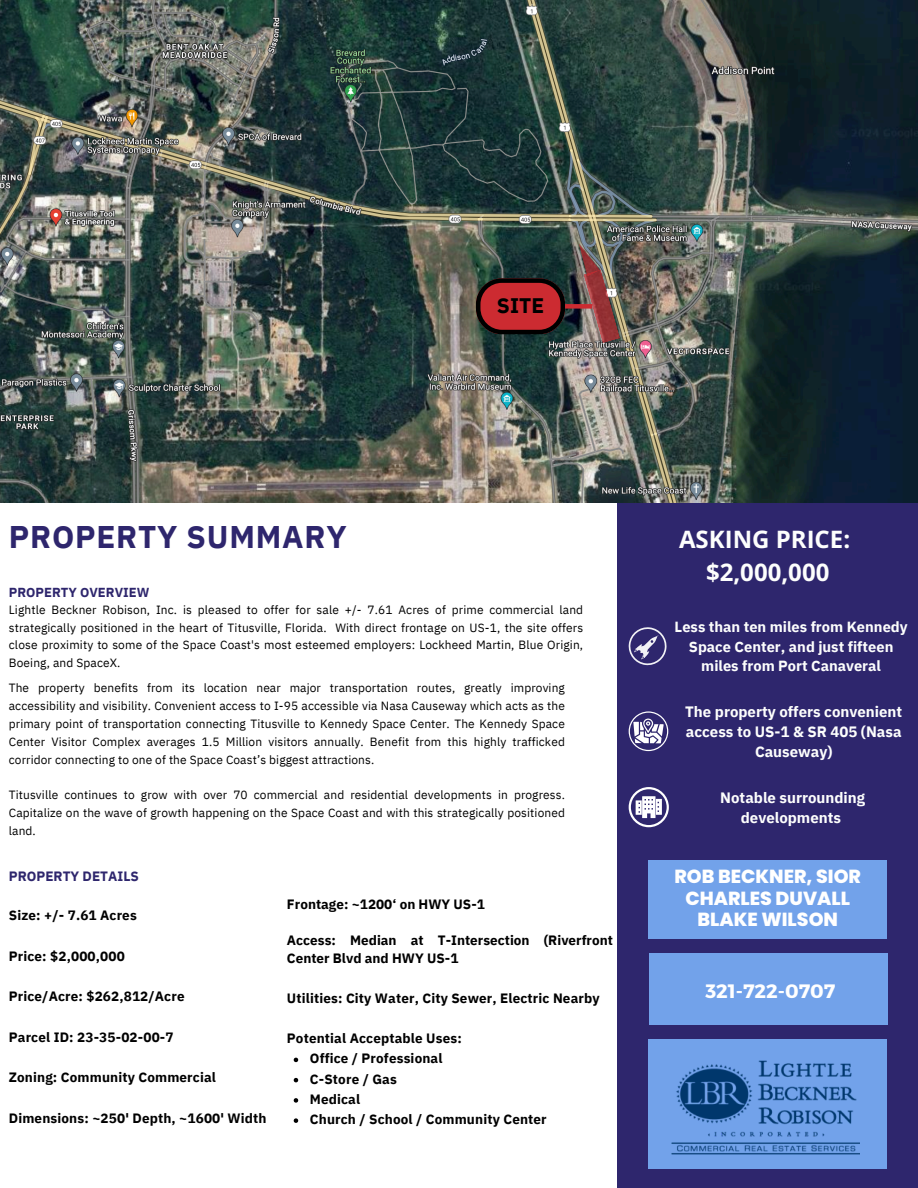
<style>
.page{position:relative;width:918px;height:1188px;background:#fff}
.page>*{position:absolute;margin:0;border:0;box-sizing:border-box;transform-origin:0 0}
.t1{font:700 31.35px "IBM Plex Sans";letter-spacing:.025em;color:#2e266d}
.t2{font:700 24px/32.7px "Open Sans";color:#fdfefd;text-align:center}
.t3{font:700 21px "IBM Plex Sans";color:#000}
.t4{font:700 19.35px "Montserrat";color:#fff}
.t5{font:800 18.9px/21.1px "Poppins";color:#fff;text-align:center}
.t6{font:700 15px/20.2px "IBM Plex Sans";color:#fdfefd;text-align:center}
.t7{font:700 14.7px/19.8px "IBM Plex Sans";color:#fdfefd;text-align:center}
.t8{font:700 13.5px/18px "IBM Plex Sans";letter-spacing:.01em;color:#000}
.t9{font:700 13.5px "IBM Plex Sans";color:#2e266d}
.t10{font:700 13.05px "IBM Plex Sans";color:#2e266d}
.t11{font:12px/17.9px "IBM Plex Sans";letter-spacing:.01em;color:#000;text-align:justify}
</style>
<div class="page">
<div style="left:618px;top:499px;width:300px;height:689px;background:#2e266d"></div>
<svg style="left:628px;top:627px;width:39px;height:39px"></svg>
<svg style="left:629px;top:711px;width:39px;height:40px"></svg>
<svg style="left:629px;top:787px;width:40px;height:40px"></svg>
<div style="left:649px;top:860px;width:238px;height:79px;background:#72a2ea"></div>
<div style="left:649px;top:954px;width:238px;height:71px;background:#72a2ea"></div>
<div style="left:649px;top:1040px;width:238px;height:129px;background:#72a2ea"></div>
<img style="left:672px;top:1060px;width:188px;height:95px">
<img style="left:0;top:0;width:918px;height:503px">
<img style="left:579px;top:243px;width:41px;height:100px">
<svg style="left:476px;top:278px;width:89px;height:56px;background:#8e2427"></svg>
<svg style="left:294px;top:1058px;width:4px;height:4px"></svg>
<svg style="left:294px;top:1078px;width:4px;height:4px"></svg>
<svg style="left:294px;top:1098px;width:4px;height:5px"></svg>
<svg style="left:294px;top:1118px;width:4px;height:5px"></svg>
<div style="left:565px;top:304px;width:27px;height:5px;background:#cc2b31"></div>
<h2 class="t3" style="left:497px;top:292px;width:49px">SITE</h2>
<p class="t1" style="left:9px;top:515px;width:339px">PROPERTY SUMMARY</p>
<h4 class="t2" style="left:679px;top:523px;width:173px">ASKING PRICE: $2,000,000</h4>
<h4 class="t10" style="left:9px;top:583px;width:142px">PROPERTY OVERVIEW</h4>
<p class="t11" style="left:9px;top:600px;width:576px">Lightle Beckner Robison, Inc. is pleased to offer for sale +/- 7.61 Acres of prime commercial land strategically positioned in the heart of Titusville, Florida. With direct frontage on US-1, the site offers close proximity to some of the Space Coast's most esteemed employers: Lockheed Martin, Blue Origin, Boeing, and SpaceX.</p>
<h4 class="t11" style="left:9px;top:679px;width:558px">The property benefits from its location near major transportation routes, greatly improving accessibility and visibility. Convenient access to I-95 accessible via Nasa Causeway which acts as the primary point of transportation connecting Titusville to Kennedy Space Center. The Kennedy Space Center Visitor Complex averages 1.5 Million visitors annually. Benefit from this highly trafficked corridor connecting to one of the Space Coast’s biggest attractions.</h4>
<h3 class="t11" style="left:9px;top:786px;width:558px">Titusville continues to grow with over 70 commercial and residential developments in progress.<br>Capitalize on the wave of growth happening on the Space Coast and with this strategically positioned land.</h3>
<h3 class="t7" style="left:675px;top:616px;width:235px">Less than ten miles from Kennedy<br>Space Center, and just fifteen miles from Port Canaveral</h3>
<p class="t6" style="left:685px;top:701px;width:219px">The property offers convenient access to US-1 &amp; SR 405 (Nasa<br>Causeway)</p>
<h1 class="t6" style="left:720px;top:787px;width:146px">Notable surrounding developments</h1>
<p class="t9" style="left:9px;top:867px;width:132px">PROPERTY DETAILS</p>
<p class="t8" style="left:9px;top:906px;width:130px">Size: +/- 7.61 Acres</p>
<p class="t8" style="left:9px;top:947px;width:117px">Price: $2,000,000</p>
<p class="t8" style="left:9px;top:987px;width:177px">Price/Acre: $262,812/Acre</p>
<h6 class="t8" style="left:9px;top:1028px;width:166px">Parcel ID: 23-35-02-00-7</h6>
<p class="t8" style="left:9px;top:1068px;width:209px">Zoning: Community Commercial</p>
<p class="t8" style="left:9px;top:1109px;width:259px">Dimensions: ~250' Depth, ~1600' Width</p>
<p class="t8" style="left:287px;top:895px;width:200px">Frontage: ~1200‘ on HWY US-1</p>
<p class="t8" style="left:287px;top:931px;width:328px">Access: Median at T-Intersection (Riverfront<br>Center Blvd and HWY US-1</p>
<p class="t8" style="left:287px;top:988px;width:314px">Utilities: City Water, City Sewer, Electric Nearby</p>
<p class="t8" style="left:287px;top:1029px;width:176px">Potential Acceptable Uses:</p>
<p class="t8" style="left:310px;top:1049px;width:134px">Office / Professional</p>
<h4 class="t8" style="left:310px;top:1069px;width:89px">C-Store / Gas</h4>
<h4 class="t8" style="left:310px;top:1090px;width:52px">Medical</h4>
<h4 class="t8" style="left:310px;top:1110px;width:238px">Church / School / Community Center</h4>
<p class="t5" style="left:674px;top:866px;width:188px">ROB BECKNER, SIOR<br>CHARLES DUVALL<br>BLAKE WILSON</p>
<h4 class="t4" style="left:705px;top:978px;width:132px">321-722-0707</h4>
</div>
